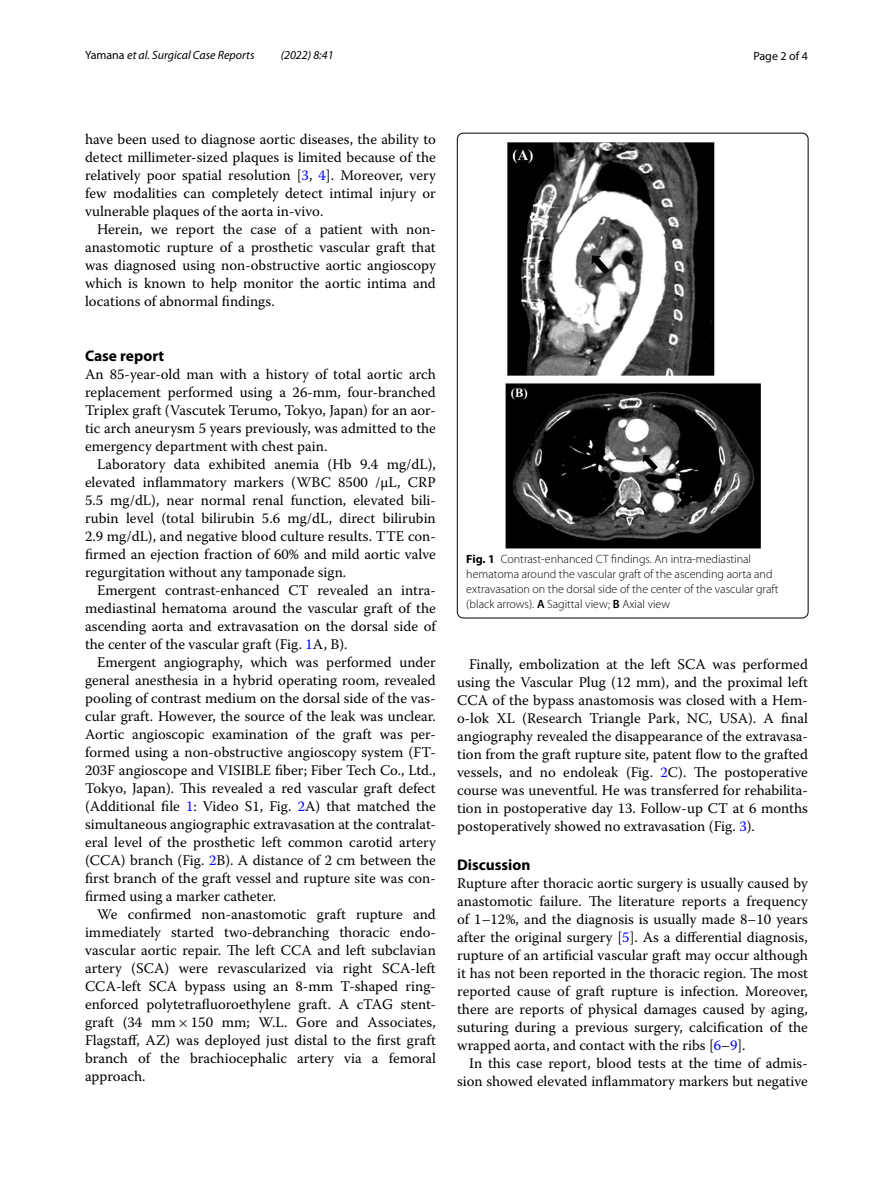
<style>
.page{position:relative;width:893px;height:1187px;background:#fff}
.page>*{position:absolute;margin:0;border:0;box-sizing:border-box;transform-origin:0 0}
.t1{font:700 15.45px "Myriad Pro";color:#000}
.t2{font:14.7px/18px "Warnock Pro";color:#000;text-align:justify}
.t3{font:300 12px/15px "Myriad Pro";color:#000}
.t4{font:italic 12px "Myriad Pro";color:#000}
.t5{font:12px "Myriad Pro";color:#000}
.s1{font-style:normal}
.s2{color:#00f}
.s3{font-family:"MTSY"}
.s4{font-weight:700}
.s5{font-weight:600}
</style>
<div class="page">
<img style="left:505px;top:142px;width:255px;height:406px">
<p class="t4" style="left:85px;top:48px;width:171px"><span class="s1">Yamana</span> et al. Surgical Case Reports</p>
<p class="t4" style="left:281px;top:48px;width:54px">(2022) 8:41</p>
<p class="t5" style="left:753px;top:48px;width:56px">Page 2 of 4</p>
<p class="t2" style="left:85px;top:130px;width:352px">have been used to diagnose aortic diseases, the ability to detect millimeter-sized plaques is limited because of the relatively poor spatial resolution [<span class="s2">3</span>, <span class="s2">4</span>]. Moreover, very few modalities can completely detect intimal injury or vulnerable plaques of the aorta in-vivo.</p>
<p class="t2" style="left:85px;top:220px;width:352px;text-indent:12px">Herein, we report the case of a patient with non&shy;anastomotic rupture of a prosthetic vascular graft that was diagnosed using non-obstructive aortic angioscopy which is known to help monitor the aortic intima and locations of abnormal findings.</p>
<p class="t1" style="left:85px;top:345px;width:81px">Case report</p>
<p class="t2" style="left:85px;top:364px;width:352px">An 85-year-old man with a history of total aortic arch replacement performed using a 26-mm, four-branched Triplex graft (Vascutek Terumo, Tokyo, Japan) for an aor&shy;tic arch aneurysm 5 years previously, was admitted to the emergency department with chest pain.</p>
<p class="t2" style="left:85px;top:454px;width:352px;text-indent:12px">Laboratory data exhibited anemia (Hb 9.4 mg/dL), elevated inflammatory markers (WBC 8500 /μL, CRP 5.5 mg/dL), near normal renal function, elevated bili&shy;rubin level (total bilirubin 5.6 mg/dL, direct bilirubin 2.9 mg/dL), and negative blood culture results. TTE con&shy;firmed an ejection fraction of 60% and mild aortic valve regurgitation without any tamponade sign.</p>
<p class="t2" style="left:85px;top:580px;width:352px;text-indent:12px">Emergent contrast-enhanced CT revealed an intra&shy;mediastinal hematoma around the vascular graft of the ascending aorta and extravasation on the dorsal side of the center of the vascular graft (Fig. <span class="s2">1</span>A, B).</p>
<p class="t2" style="left:85px;top:652px;width:352px;text-indent:12px">Emergent angiography, which was performed under general anesthesia in a hybrid operating room, revealed pooling of contrast medium on the dorsal side of the vas&shy;cular graft. However, the source of the leak was unclear.<br>Aortic angioscopic examination of the graft was per&shy;formed using a non-obstructive angioscopy system (FT-203F angioscope and VISIBLE fiber; Fiber Tech Co., Ltd., Tokyo, Japan). This revealed a red vascular graft defect (Additional file <span class="s2">1</span>: Video S1, Fig. <span class="s2">2</span>A) that matched the simultaneous angiographic extravasation at the contralat&shy;eral level of the prosthetic left common carotid artery (CCA) branch (Fig. <span class="s2">2</span>B). A distance of 2 cm between the first branch of the graft vessel and rupture site was con&shy;firmed using a marker catheter.</p>
<p class="t2" style="left:85px;top:904px;width:352px;text-indent:12px">We confirmed non-anastomotic graft rupture and immediately started two-debranching thoracic endo&shy;vascular aortic repair. The left CCA and left subclavian artery (SCA) were revascularized via right SCA-left CCA-left SCA bypass using an 8-mm T-shaped ring&shy;enforced polytetrafluoroethylene graft. A cTAG stent&shy;graft (34 mm<span class="s3">×</span>150 mm; W.L. Gore and Associates, Flagstaff, AZ) was deployed just distal to the first graft branch of the brachiocephalic artery via a femoral approach.</p>
<p class="t3" style="left:466px;top:552px;width:314px"><span class="s4">Fig. 1</span> Contrast-enhanced CT findings. An intra-mediastinal hematoma around the vascular graft of the ascending aorta and extravasation on the dorsal side of the center of the vascular graft (black arrows). <span class="s5">A</span> Sagittal view; <span class="s5">B</span> Axial view</p>
<p class="t2" style="left:457px;top:655px;width:352px;text-indent:12px">Finally, embolization at the left SCA was performed using the Vascular Plug (12 mm), and the proximal left CCA of the bypass anastomosis was closed with a Hem&shy;o-lok XL (Research Triangle Park, NC, USA). A final angiography revealed the disappearance of the extravasa&shy;tion from the graft rupture site, patent flow to the grafted vessels, and no endoleak (Fig. <span class="s2">2</span>C). The postoperative course was uneventful. He was transferred for rehabilita&shy;tion in postoperative day 13. Follow-up CT at 6 months postoperatively showed no extravasation (Fig. <span class="s2">3</span>).</p>
<p class="t1" style="left:457px;top:854px;width:75px">Discussion</p>
<p class="t2" style="left:457px;top:873px;width:352px">Rupture after thoracic aortic surgery is usually caused by anastomotic failure. The literature reports a frequency of 1–12%, and the diagnosis is usually made 8–10 years after the original surgery [<span class="s2">5</span>]. As a differential diagnosis, rupture of an artificial vascular graft may occur although it has not been reported in the thoracic region. The most reported cause of graft rupture is infection. Moreover, there are reports of physical damages caused by aging, suturing during a previous surgery, calcification of the wrapped aorta, and contact with the ribs [<span class="s2">6</span>–<span class="s2">9</span>].</p>
<p class="t2" style="left:457px;top:1053px;width:352px;text-align:right">In this case report, blood tests at the time of admis&shy;sion showed elevated inflammatory markers but negative</p>
</div>
